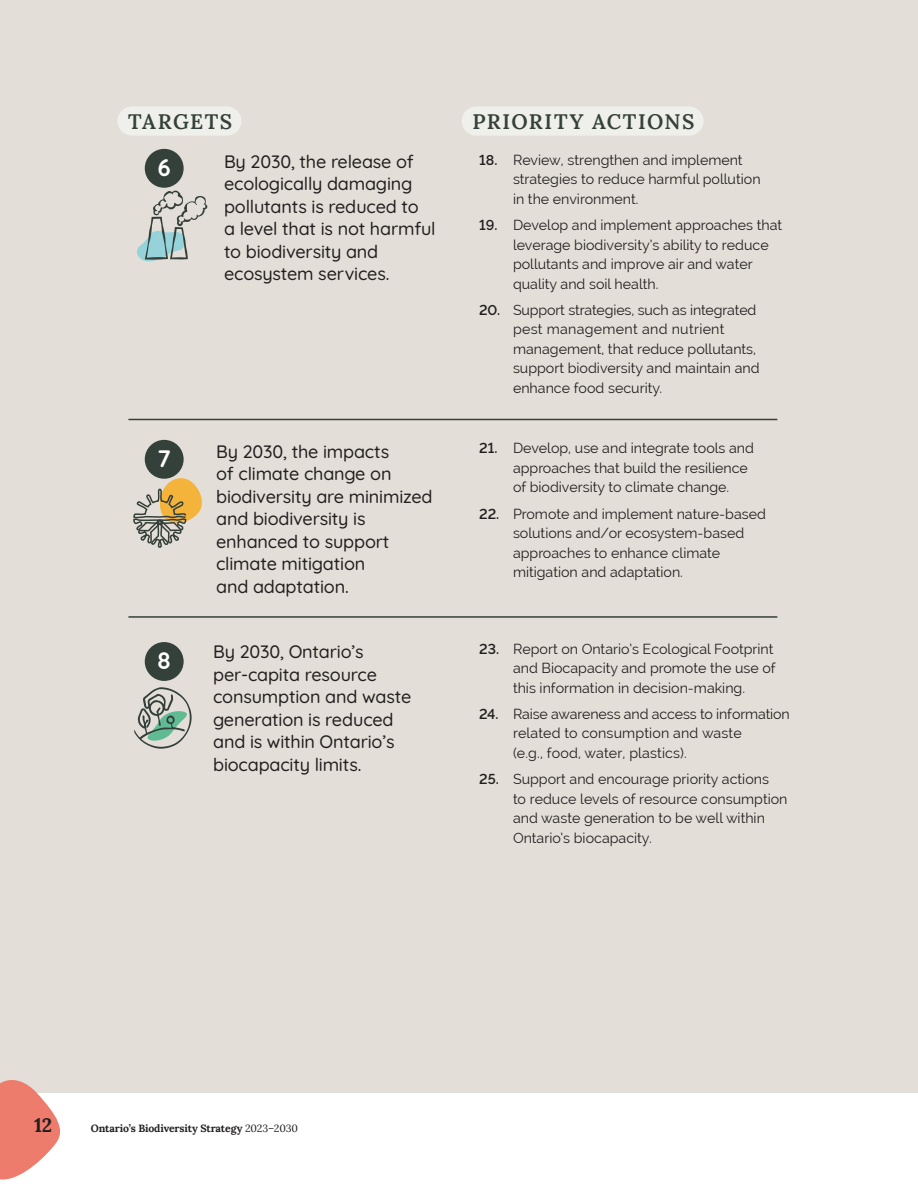
<style>
.page{position:relative;width:918px;height:1188px;background:#fff}
.page>*{position:absolute;margin:0;border:0;box-sizing:border-box;transform-origin:0 0}
.t1{font:700 24px "Quicksand";color:#fff}
.Targets_actions{font:600 21px "Lora";letter-spacing:.065em;color:#34403a}
.t2{font:700 19.5px "Lora";color:#231f20}
.Info{font:500 18px/22.5px "Quicksand";letter-spacing:-.01em;color:#231f20}
.t3{font:15px "Quicksand";letter-spacing:-.01em;color:#343f39}
.t4{font:15px "Quicksand";letter-spacing:-.01em;color:#231f20}
.t5{font:14.25px/19.5px "Raleway";color:#231f20}
.t6{font:700 10.5px "Lora";letter-spacing:-.01em;color:#231f20}
.s1{font-weight:600}
.s2{color:#343f39}
.s3{font-weight:400}
</style>
<div class="page">
<div style="left:0;top:0;width:918px;height:1093px;background:#e3dfd8"></div>
<svg style="left:0;top:1080px;width:60px;height:100px"></svg>
<div style="left:117px;top:106px;width:125px;height:30px;background:#efefeb;border-radius:15px"></div>
<div style="left:462px;top:106px;width:242px;height:30px;background:#efefeb;border-radius:15px"></div>
<hr style="left:128px;top:419px;width:649px;height:1px;background:#34403a">
<hr style="left:128px;top:616px;width:649px;height:2px;background:#34403a">
<svg style="left:133px;top:474px;width:69px;height:74px"></svg>
<svg style="left:134px;top:687px;width:58px;height:62px"></svg>
<div style="left:145px;top:642px;width:39px;height:39px;background:#34403a;border-radius:50%"></div>
<div style="left:145px;top:440px;width:39px;height:39px;background:#34403a;border-radius:50%"></div>
<svg style="left:137px;top:191px;width:70px;height:71px"></svg>
<div style="left:145px;top:149px;width:39px;height:39px;background:#34403a;border-radius:50%"></div>
<p class="Targets_actions" style="left:128px;top:106px;width:106px">TARGETS</p>
<p class="Info" style="left:224px;top:148px;width:213px">By 2030, the release of ecologically damaging pollutants is reduced to<br>a level that is not harmful to biodiversity and ecosystem services.</p>
<h1 class="t1" style="left:158px;top:149px;width:15px">6</h1>
<p class="t3" style="left:218px;top:179px;width:53px">EQUITY</p>
<p class="t3" style="left:224px;top:219px;width:105px">ACTION PLANS</p>
<p class="Targets_actions" style="left:472px;top:106px;width:223px">PRIORITY ACTIONS</p>
<p class="t5" style="left:513px;top:150px;width:249px;text-indent:-34px"><span class="s1">18.</span> Review, strengthen and implement strategies to reduce harmful pollution in the environment.</p>
<p class="t5" style="left:513px;top:215px;width:271px;text-indent:-34px"><span class="s1">19.</span> Develop and implement approaches that leverage biodiversity’s ability to reduce pollutants and improve air and water quality and soil health.</p>
<p class="t5" style="left:513px;top:300px;width:248px;text-indent:-34px"><span class="s1">20.</span> Support strategies, such as integrated pest management and nutrient management, that reduce pollutants, support biodiversity and maintain and enhance food security.</p>
<p class="t3" style="left:688px;top:354px;width:80px">Restoration</p>
<h1 class="t1" style="left:158px;top:440px;width:15px">7</h1>
<h1 class="t1" style="left:158px;top:642px;width:15px">8</h1>
<p class="Info" style="left:216px;top:438px;width:218px">By 2030, the impacts<br>of climate change on biodiversity are minimized and biodiversity is enhanced to support climate mitigation<br>and adaptation.</p>
<p class="t5" style="left:513px;top:438px;width:243px;text-indent:-34px"><span class="s1">21.</span> Develop, use and integrate tools and approaches that build the resilience of biodiversity to climate change.</p>
<p class="t4" style="left:224px;top:492px;width:124px">CLIMATE <span class="s2">CHANGE</span></p>
<p class="t5" style="left:513px;top:504px;width:255px;text-indent:-34px"><span class="s1">22.</span> Promote and implement nature-based solutions and/or ecosystem-based approaches to enhance climate mitigation and adaptation.</p>
<p class="Info" style="left:213px;top:639px;width:200px">By 2030, Ontario’s per-capita resource consumption and waste generation is reduced and is within Ontario’s biocapacity limits.</p>
<p class="t5" style="left:513px;top:639px;width:264px;text-indent:-34px"><span class="s1">23.</span> Report on Ontario’s Ecological Footprint and Biocapacity and promote the use of this information in decision-making.</p>
<p class="t5" style="left:513px;top:704px;width:278px;text-indent:-34px"><span class="s1">24.</span> Raise awareness and access to information related to consumption and waste<br>(e.g., food, water, plastics).</p>
<p class="t5" style="left:513px;top:769px;width:276px;text-indent:-34px"><span class="s1">25.</span> Support and encourage priority actions<br>to reduce levels of resource consumption and waste generation to be well within Ontario’s biocapacity.</p>
<p class="t3" style="left:218px;top:725px;width:188px">RESOURCE CONSUMPTION</p>
<p class="t3" style="left:686px;top:728px;width:100px">INVESTMENTS</p>
<h3 class="t2" style="left:34px;top:1110px;width:20px">12</h3>
<p class="t6" style="left:91px;top:1121px;width:209px">Ontario’s Biodiversity Strategy <span class="s3">2023–2030</span></p>
</div>
